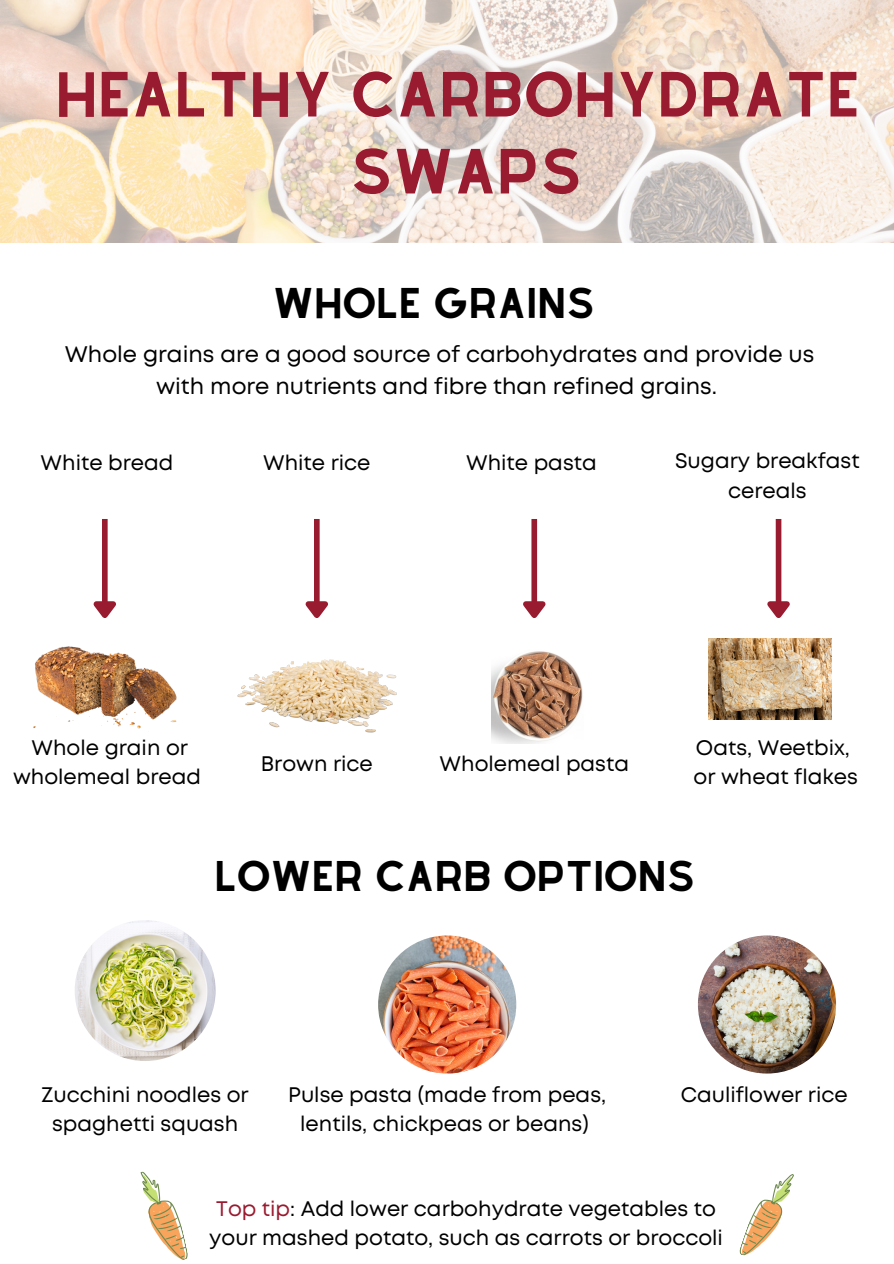
<style>
.page{position:relative;width:894px;height:1264px;background:#fff}
.page>*{position:absolute;margin:0;border:0;box-sizing:border-box;transform-origin:0 0}
.t1{font:55.65px/76.9px "Alyssum Sans";color:#991b30;text-align:center}
.t2{font:37.5px "Alyssum Sans";color:#000}
.t3{font:22.5px/31.5px "Mont";color:#000;text-align:center}
.t4{font:21px/29.2px "Mont";color:#000;text-align:center}
.s1{color:#991b30}
</style>
<div class="page">
<div style="left:102px;top:519px;width:6px;height:83px;background:#991b30"></div>
<svg style="left:93px;top:596px;width:23px;height:22px"></svg>
<img style="left:75px;top:920px;width:140px;height:141px;border-radius:50%">
<img style="left:697px;top:935px;width:138px;height:138px;border-radius:50%">
<img style="left:378px;top:935px;width:138px;height:138px;border-radius:50%">
<svg style="left:140px;top:1171px;width:48px;height:89px"></svg>
<svg style="left:739px;top:1174px;width:55px;height:82px"></svg>
<div style="left:314px;top:519px;width:5px;height:83px;background:#991b30"></div>
<svg style="left:305px;top:596px;width:23px;height:22px"></svg>
<div style="left:531px;top:519px;width:6px;height:83px;background:#991b30"></div>
<svg style="left:523px;top:596px;width:23px;height:22px"></svg>
<div style="left:775px;top:519px;width:6px;height:83px;background:#991b30"></div>
<svg style="left:767px;top:596px;width:23px;height:22px"></svg>
<img style="left:33px;top:646px;width:143px;height:83px">
<img style="left:237px;top:659px;width:159px;height:73px">
<img style="left:491px;top:651px;width:92px;height:92px">
<img style="left:708px;top:638px;width:123px;height:81px">
<img style="left:0;top:0;width:893px;height:242px">
<p class="t1" style="left:55px;top:56px;width:806px">HEALTHY CARBOHYDRATE<br>SWAPS</p>
<p class="t2" style="left:273px;top:280px;width:323px">WHOLE GRAINS</p>
<p class="t3" style="left:65px;top:340px;width:751px">Whole grains are a good source of carbohydrates and provide us with more nutrients and fibre than refined grains.</p>
<p class="t4" style="left:41px;top:450px;width:134px">White bread</p>
<p class="t4" style="left:263px;top:450px;width:109px">White rice</p>
<p class="t4" style="left:466px;top:450px;width:132px">White pasta</p>
<p class="t4" style="left:674px;top:448px;width:186px">Sugary breakfast</p>
<p class="t4" style="left:727px;top:477px;width:80px">cereals</p>
<p class="t4" style="left:13px;top:734px;width:189px">Whole grain or wholemeal bread</p>
<p class="t4" style="left:261px;top:751px;width:114px">Brown rice</p>
<p class="t4" style="left:439px;top:751px;width:191px">Wholemeal pasta</p>
<p class="t4" style="left:695px;top:734px;width:155px">Oats, Weetbix,</p>
<p class="t4" style="left:693px;top:763px;width:166px">or wheat flakes</p>
<p class="t2" style="left:214px;top:853px;width:482px">LOWER CARB OPTIONS</p>
<p class="t4" style="left:42px;top:1081px;width:208px">Zucchini noodles or spaghetti squash</p>
<p class="t4" style="left:288px;top:1081px;width:319px">Pulse pasta (made from peas, lentils, chickpeas or beans)</p>
<p class="t4" style="left:680px;top:1081px;width:168px">Cauliflower rice</p>
<p class="t4" style="left:209px;top:1195px;width:515px"><span class="s1">Top tip</span>: Add lower carbohydrate vegetables to your mashed potato, such as carrots or broccoli</p>
</div>
